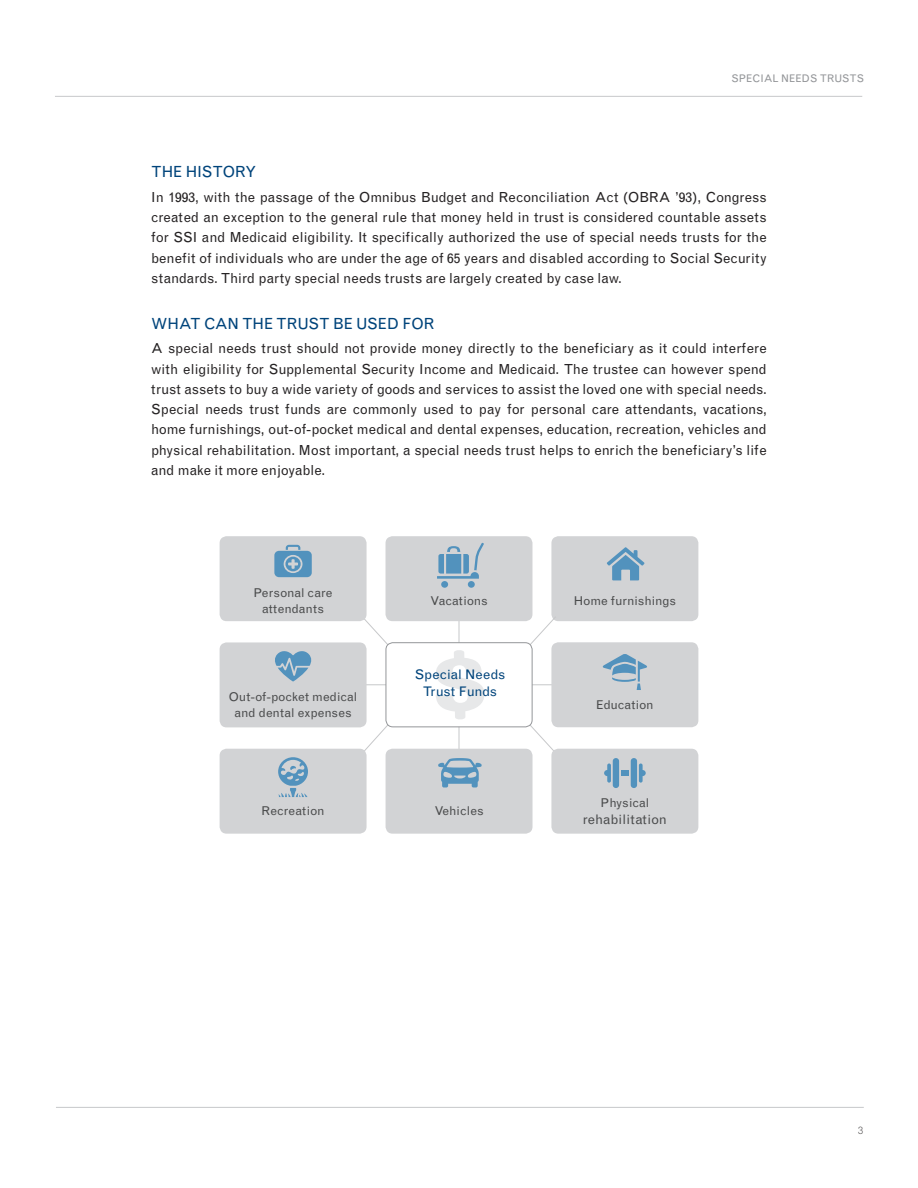
<style>
.page{position:relative;width:918px;height:1188px;background:#fff}
.page>*{position:absolute;margin:0;border:0;box-sizing:border-box;transform-origin:0 0}
._1st_Tier_Header{font:15.3px "Grotesque MTRJ Corrected";letter-spacing:-.01em;color:#00447b}
.Body_9_25_13_5{font:13.8px/20.2px "Grotesque MTRJ Corrected";color:#262324;text-align:justify}
.Body_9_25_13_5-2{font:13.2px/17.1px "Grotesque MTRJ Corrected";color:#00447b;text-align:center;scale:1.04 1}
.Body_9_25_13_5-3{font:13.2px "Grotesque MTRJ Corrected";color:#4b4c4d;scale:1.04 1}
.Body_9_25_13_5-4{font:12.15px/15.8px "Grotesque MTRJ Corrected";color:#4b4c4d;text-align:center;scale:1.04 1}
.t1{font:10.5px "Grotesque MTRJ Corrected";color:#949699}
.t2{font:300 10.5px "Grotesque MTRJ Corrected";color:#262324}
</style>
<div class="page">
<hr style="left:55px;top:96px;width:807px;height:1px;background:#c7c8ca">
<hr style="left:56px;top:1107px;width:808px;height:1px;background:#c7c8ca">
<div style="left:551px;top:536px;width:147px;height:85px;background:#d2d3d5;border-radius:7px"></div>
<svg style="left:364px;top:614px;width:26px;height:32px"></svg>
<svg style="left:363px;top:720px;width:29px;height:33px"></svg>
<hr style="left:359px;top:685px;width:196px;height:1px;background:#c7c8ca">
<svg style="left:530px;top:724px;width:24px;height:28px"></svg>
<svg style="left:528px;top:616px;width:28px;height:30px"></svg>
<div style="left:220px;top:536px;width:147px;height:85px;background:#d2d3d5;border-radius:7px"></div>
<svg style="left:274px;top:545px;width:38px;height:32px"></svg>
<div style="left:551px;top:642px;width:147px;height:85px;background:#d2d3d5;border-radius:7px"></div>
<svg style="left:602px;top:654px;width:45px;height:36px"></svg>
<hr style="left:459px;top:597px;width:1px;height:164px;background:#c7c8ca">
<div style="left:386px;top:536px;width:146px;height:85px;background:#d2d3d5;border-radius:7px"></div>
<svg style="left:437px;top:542px;width:47px;height:46px"></svg>
<div style="left:220px;top:749px;width:147px;height:85px;background:#d2d3d5;border-radius:7px"></div>
<svg style="left:278px;top:757px;width:30px;height:40px"></svg>
<svg style="left:607px;top:547px;width:38px;height:33px"></svg>
<div style="left:386px;top:749px;width:147px;height:85px;background:#d2d3d5;border-radius:7px"></div>
<svg style="left:438px;top:758px;width:44px;height:29px"></svg>
<div style="left:220px;top:642px;width:147px;height:85px;background:#d2d3d5;border-radius:7px"></div>
<svg style="left:275px;top:651px;width:37px;height:30px"></svg>
<div style="left:551px;top:749px;width:147px;height:85px;background:#d2d3d5;border-radius:7px"></div>
<div style="left:621px;top:771px;width:8px;height:5px;background:#5292bd"></div>
<div style="left:613px;top:758px;width:6px;height:30px;background:#5292bd;border-radius:3px"></div>
<svg style="left:604px;top:764px;width:7px;height:19px"></svg>
<svg style="left:639px;top:764px;width:7px;height:19px"></svg>
<div style="left:631px;top:758px;width:6px;height:30px;background:#5292bd;border-radius:3px"></div>
<div style="left:386px;top:643px;width:146px;height:84px;background:#fff;border-radius:7px"></div>
<div style="left:386px;top:642px;width:147px;height:85px;border:1px solid #949699;border-radius:7px"></div>
<svg style="left:423px;top:650px;width:74px;height:76px"></svg>
<p class="t1" style="left:732px;top:72px;width:134px">SPECIAL NEEDS TRUSTS</p>
<p class="_1st_Tier_Header" style="left:151px;top:163px;width:107px">THE HISTORY</p>
<p class="Body_9_25_13_5" style="left:151px;top:187px;width:617px">In 1993, with the passage of the Omnibus Budget and Reconciliation Act (OBRA ’93), Congress created an exception to the general rule that money held in trust is considered countable assets for SSI and Medicaid eligibility. It specifically authorized the use of special needs trusts for the benefit of individuals who are under the age of 65 years and disabled according to Social Security standards. Third party special needs trusts are largely created by case law.</p>
<p class="_1st_Tier_Header" style="left:151px;top:314px;width:285px">WHAT CAN THE TRUST BE USED FOR</p>
<p class="Body_9_25_13_5" style="left:151px;top:338px;width:617px">A special needs trust should not provide money directly to the beneficiary as it could interfere with eligibility for Supplemental Security Income and Medicaid. The trustee can however spend trust assets to buy a wide variety of goods and services to assist the loved one with special needs.<br>Special needs trust funds are commonly used to pay for personal care attendants, vacations, home furnishings, out-of-pocket medical and dental expenses, education, recreation, vehicles and physical rehabilitation. Most important, a special needs trust helps to enrich the beneficiary’s life and make it more enjoyable.</p>
<p class="Body_9_25_13_5-4" style="left:254px;top:585px;width:77px">Personal care attendants</p>
<p class="Body_9_25_13_5-4" style="left:229px;top:689px;width:125px">Out-of-pocket medical and dental expenses</p>
<p class="Body_9_25_13_5-4" style="left:262px;top:803px;width:62px">Recreation</p>
<p class="Body_9_25_13_5-4" style="left:430px;top:593px;width:57px">Vacations</p>
<p class="Body_9_25_13_5-2" style="left:415px;top:666px;width:89px">Special Needs<br>Trust Funds</p>
<p class="Body_9_25_13_5-4" style="left:434px;top:803px;width:49px">Vehicles</p>
<p class="Body_9_25_13_5-4" style="left:574px;top:593px;width:100px">Home furnishings</p>
<p class="Body_9_25_13_5-4" style="left:596px;top:697px;width:57px">Education</p>
<p class="Body_9_25_13_5-4" style="left:601px;top:795px;width:48px">Physical</p>
<p class="Body_9_25_13_5-3" style="left:583px;top:812px;width:82px">rehabilitation</p>
<p class="t2" style="left:858px;top:1124px;width:7px">3</p>
</div>
